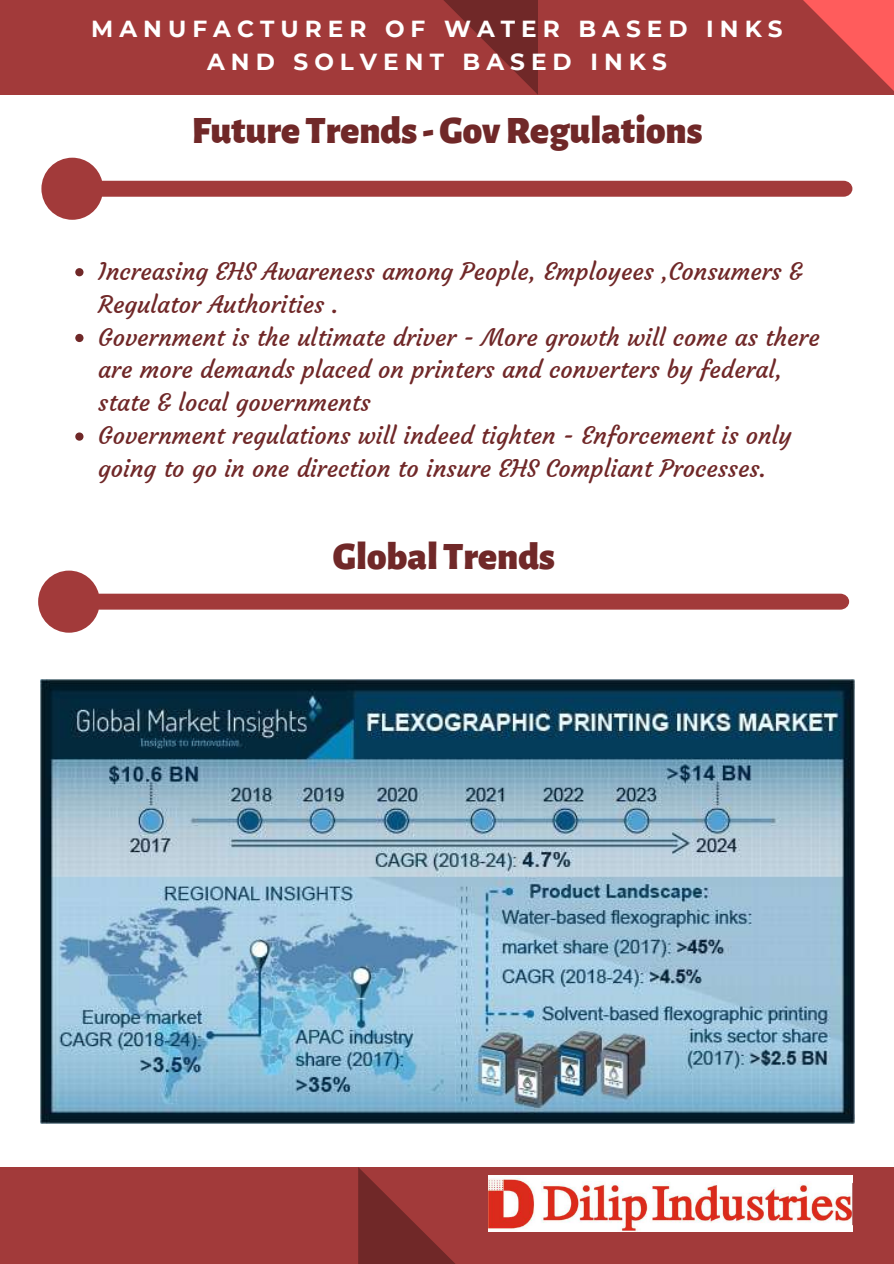
<style>
.page{position:relative;width:894px;height:1264px;background:#fff}
.page>*{position:absolute;margin:0;border:0;box-sizing:border-box;transform-origin:0 0}
.t1{font:900 39px "Alegreya Sans";color:#702828}
.t2{font:24px/32.8px "Courgette";color:#702828}
.t3{font:700 23.25px/32.7px "Montserrat";letter-spacing:.26em;color:#fff;text-align:center}
</style>
<div class="page">
<div style="left:0;top:1166px;width:893px;height:97px;background:#a23a3a"></div>
<div style="left:0;top:0;width:893px;height:95px;background:#a23a3a"></div>
<svg style="left:358px;top:1166px;width:190px;height:97px"></svg>
<svg style="left:443px;top:0;width:94px;height:94px"></svg>
<svg style="left:803px;top:0;width:90px;height:90px"></svg>
<svg style="left:38px;top:570px;width:810px;height:62px"></svg>
<svg style="left:41px;top:158px;width:811px;height:62px"></svg>
<svg style="left:75px;top:268px;width:8px;height:8px"></svg>
<svg style="left:75px;top:334px;width:8px;height:8px"></svg>
<svg style="left:75px;top:432px;width:8px;height:8px"></svg>
<img style="left:40px;top:679px;width:813px;height:444px">
<img style="left:488px;top:1175px;width:364px;height:56px">
<p class="t3" style="left:91px;top:13px;width:692px">MANUFACTURER OF WATER BASED INKS<br>AND SOLVENT BASED INKS</p>
<h1 class="t1" style="left:192px;top:108px;width:512px">Future Trends -GovRegulations</h1>
<p class="t2" style="left:98px;top:255px;width:722px">Increasing EHS Awareness among People, Employees ,Consumers &amp; Regulator Authorities .<br>Government is the ultimate driver - More growth will come as there are more demands placed on printers and converters by federal, state &amp; local governments<br>Government regulations will indeed tighten - Enforcement is only going to go in one direction to insure EHS Compliant Processes.</p>
<h1 class="t1" style="left:333px;top:533px;width:224px">Global Trends</h1>
</div>
